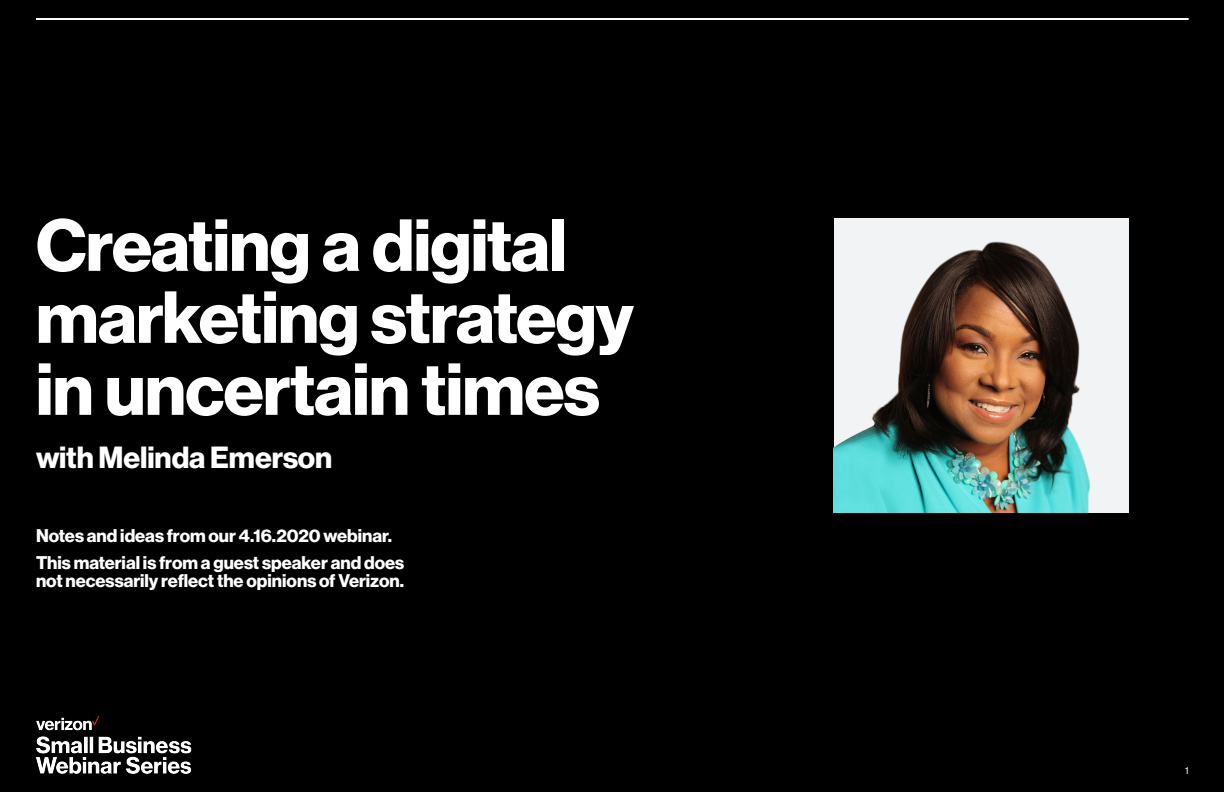
<style>
.page{position:relative;width:1224px;height:792px;background:#000}
.page>*{position:absolute;margin:0;border:0;box-sizing:border-box;transform-origin:0 0}
.t1{font:72px/72px "N Haas Grotesk DS Std 75 Bd";letter-spacing:-.01em;color:#fff}
.t2{font:30px "N Haas Grotesk DS Std 75 Bd";color:#fff}
.t3{font:18px/18px "N Haas Grotesk DS Std 75 Bd";color:#fff}
.t4{font:10px "N Haas Grotesk DS Std 55 Rg";color:#fff}
</style>
<div class="page">
<hr style="left:36px;top:18px;width:1153px;height:2px;background:#fff">
<img style="left:36px;top:716px;width:156px;height:58px">
<div style="left:834px;top:218px;width:294px;height:295px;background:#f2f3f4"></div>
<img style="left:834px;top:241px;width:256px;height:272px">
<p class="t1" style="left:36px;top:211px;width:599px">Creating a digital marketing strategy in uncertain times</p>
<p class="t2" style="left:36px;top:440px;width:298px">with Melinda Emerson</p>
<p class="t3" style="left:36px;top:527px;width:358px">Notes and ideas from our 4.16.2020 webinar.</p>
<p class="t3" style="left:36px;top:554px;width:370px">This material is from a guest speaker and does not necessarily reflect the opinions of Verizon.</p>
<p class="t4" style="left:1185px;top:765px;width:5px">1</p>
</div>
